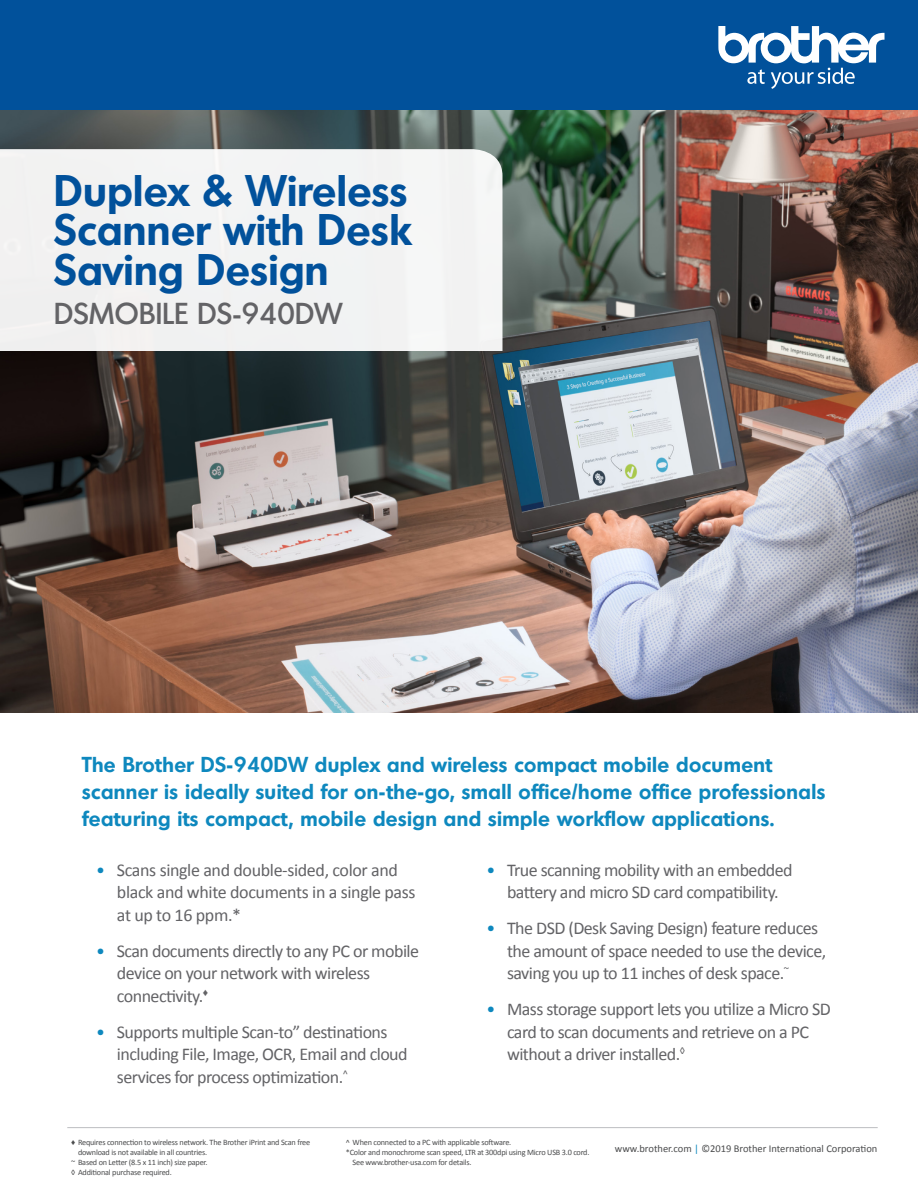
<style>
.page{position:relative;width:918px;height:1188px;background:#fff}
.page>*{position:absolute;margin:0;border:0;box-sizing:border-box;transform-origin:0 0}
.t1{font:600 43.05px/39.6px "Montreal TS";letter-spacing:.01em;color:#01519b;text-align:justify}
.t2{font:500 29.4px "Montreal TS";letter-spacing:.01em;color:#636366}
.t3{font:600 21px/27px "Montreal TS";letter-spacing:.02em;color:#0e88be}
.t4{font:18px/22.5px "Calibri";letter-spacing:-.03em;color:#636366}
.t5{font:10.5px "Calibri";color:#4b4c4d}
.t6{font:8.25px/9.9px "Calibri";letter-spacing:-.025em;color:#4b4c4d}
.s1{color:#0e88be}
.s2{font-family:"Arial"}
</style>
<div class="page">
<div style="left:0;top:0;width:918px;height:111px;background:#01519b"></div>
<svg style="left:718px;top:26px;width:167px;height:63px"></svg>
<hr style="left:67px;top:1127px;width:811px;height:1px;background:#bcbdc0">
<img style="left:0;top:111px;width:918px;height:602px">
<div style="left:0;top:149px;width:502px;height:202px;background:#f2f2f3"></div>
<p class="t1" style="left:54px;top:169px;width:359px">Duplex &amp; Wireless Scanner with Desk Saving Design</p>
<p class="t2" style="left:54px;top:294px;width:290px">DSMOBILE DS-940DW</p>
<p class="t3" style="left:82px;top:750px;width:745px">The Brother DS-940DW duplex and wireless compact mobile document scanner is ideally suited for on-the-go, small office/home office professionals featuring its compact, mobile design and simple workflow applications.</p>
<p class="t4" style="left:117px;top:859px;width:300px;text-indent:-21px"><span class="s1">•</span> Scans single and double-sided, color and black and white documents in a single pass at up to 16 ppm.*</p>
<p class="t4" style="left:117px;top:940px;width:304px;text-indent:-21px"><span class="s1">•</span> Scan documents directly to any PC or mobile device on your network with wireless connectivity.<sup>♦</sup></p>
<p class="t4" style="left:117px;top:1021px;width:292px;text-indent:-21px"><span class="s1">•</span> Supports multiple Scan-to” destinations including File, Image, OCR, Email and cloud services for process optimization.<sup>^</sup></p>
<p class="t4" style="left:486px;top:859px;width:308px;text-align:center"><span class="s1">•</span> True scanning mobility with an embedded battery and micro SD card compatibility.</p>
<p class="t4" style="left:507px;top:917px;width:321px;text-indent:-21px"><span class="s1">•</span> The DSD (Desk Saving Design) feature reduces the amount of space needed to use the device, saving you up to 11 inches of desk space.<sup>~</sup></p>
<p class="t4" style="left:507px;top:998px;width:325px;text-indent:-21px"><span class="s1">•</span> Mass storage support lets you utilize a Micro SD card to scan documents and retrieve on a PC without a driver installed.<sup>◊</sup></p>
<p class="t6" style="left:78px;top:1138px;width:234px;text-indent:-7px"><span class="s2">♦</span> Requires connection to wireless network. The Brother iPrint and Scan free download is not available in all countries.</p>
<p class="t6" style="left:71px;top:1157px;width:138px">~ Based on Letter (8.5 x 11 inch) size paper.</p>
<p class="t6" style="left:71px;top:1167px;width:102px">◊ Additional purchase required.</p>
<p class="t6" style="left:346px;top:1138px;width:167px">^ When connected to a PC with applicable software.</p>
<p class="t6" style="left:353px;top:1148px;width:238px;text-indent:-7px">*Color and monochrome scan speed, LTR at 300dpi using Micro USB 3.0 cord.<br>See www.brother-usa.com for details.</p>
<p class="t5" style="left:615px;top:1142px;width:264px">www.brother.com <span class="s1">|</span> ©2019 Brother International Corporation</p>
</div>
